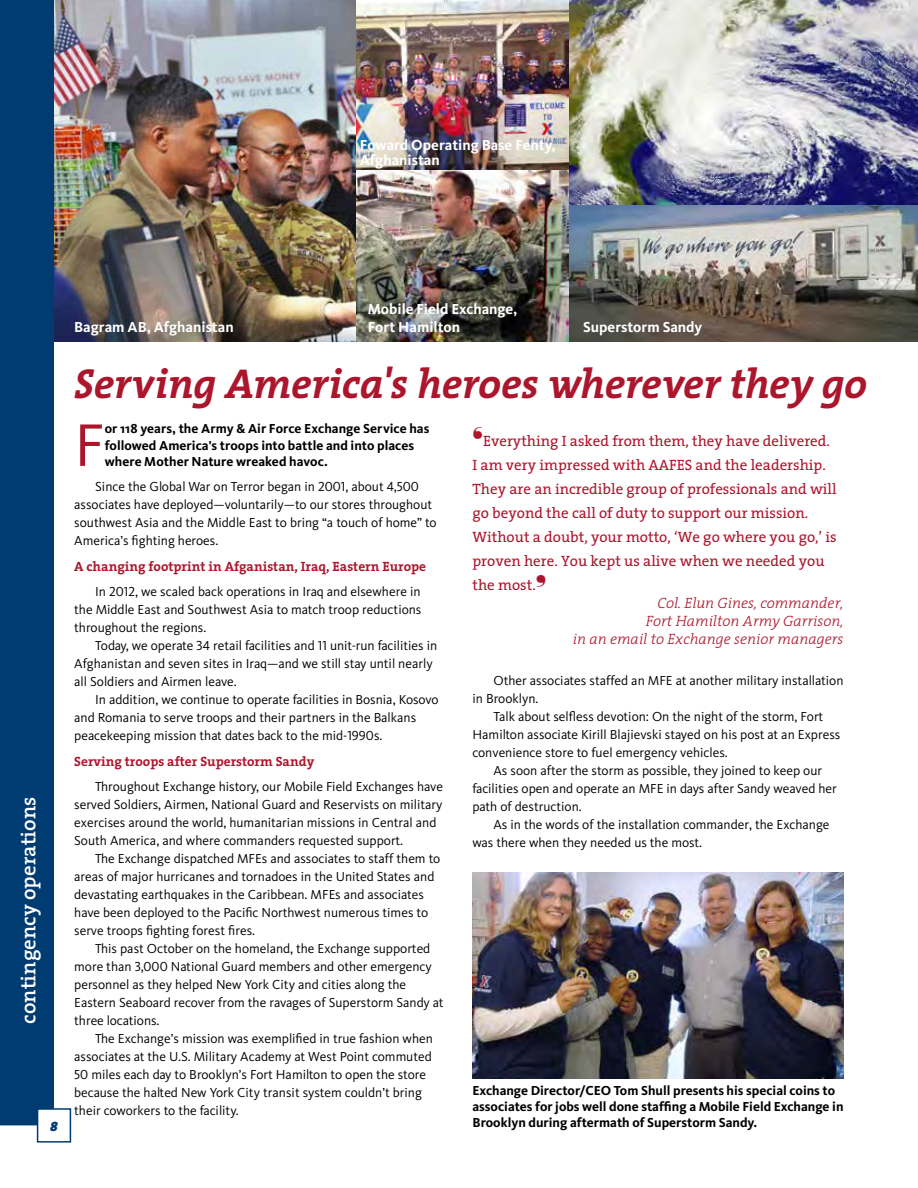
<style>
.page{position:relative;width:918px;height:1188px;background:#fff}
.page>*{position:absolute;margin:0;border:0;box-sizing:border-box;transform-origin:0 0}
.t1{font:62.1px "Kievit";color:#ac162c}
.t2{font:italic 700 42px "The Serif";letter-spacing:-.015em;color:#ac162c}
.t3{font:600 21px "The Serif";color:#fff}
.t4{font:15px/24px "The Serif";color:#ac162c}
.t5{font:700 15px/15px "Kievit Pro";color:#fff}
.t6{font:italic 300 15px/18px "The Serif";color:#ac162c;text-align:right}
.t7{font:100 15px "Kievit Pro";color:#fff}
.t8{font:13.5px/18px "Kievit";color:#000}
.t9{font:700 13.5px/16.2px "Kievit";color:#000}
.t10{font:700 13.5px "The Serif";color:#ac162c}
.t11{font:italic 13.5px "The Serif Black Expert";color:#003b71}
.s1{font-family:"Kievit Regular SC"}
</style>
<div class="page">
<img style="left:54px;top:0;width:864px;height:341px">
<div style="left:37px;top:1108px;width:34px;height:35px;border:2px solid #003b71"></div>
<div style="left:0;top:0;width:54px;height:1125px;background:#003b71"></div>
<img style="left:472px;top:872px;width:371px;height:206px">
<p class="t5" style="left:360px;top:137px;width:197px">Foward Operating Base Fenty,<br>Afghanistan</p>
<h3 class="t3" style="left:11px;top:1024px;width:228px;rotate:-90deg">contingency operations</h3>
<p class="t11" style="left:50px;top:1115px;width:9px">8</p>
<p class="t5" style="left:74px;top:320px;width:161px">Bagram AB, Afghanistan</p>
<p class="t5" style="left:368px;top:300px;width:151px;line-height:18px">Mobile Field Exchange,<br>Fort Hamilton</p>
<p class="t7" style="left:367px;top:312px;width:108px">Superstorm Sandy</p>
<p class="t5" style="left:583px;top:320px;width:121px">Superstorm Sandy</p>
<h2 class="t2" style="left:74px;top:349px;width:794px">Serving America's heroes wherever they go</h2>
<h1 class="t1" style="left:74px;top:407px;width:32px">F</h1>
<p class="t9" style="left:105px;top:421px;width:326px">or 118 years, the Army &amp; Air Force Exchange Service has followed America's troops into battle and into places where Mother Nature wreaked havoc.</p>
<p class="t8" style="left:74px;top:478px;width:364px;text-indent:21px">Since the Global War on Terror began in <span class="s1">2001</span>, about <span class="s1">4,500 </span>associates have deployed—voluntarily—to our stores throughout southwest Asia and the Middle East to bring “a touch of home” to America’s fighting heroes.</p>
<p class="t10" style="left:74px;top:555px;width:353px">A changing footprint in Afganistan, Iraq, Eastern Europe</p>
<p class="t8" style="left:74px;top:583px;width:349px;text-align:justify;text-indent:21px">In <span class="s1">2012</span>, we scaled back operations in Iraq and elsewhere in the Middle East and Southwest Asia to match troop reductions throughout the regions.</p>
<p class="t8" style="left:74px;top:637px;width:365px;text-indent:21px">Today, we operate <span class="s1">34</span> retail facilities and <span class="s1">11</span> unit-run facilities in<br>Afghanistan and seven sites in Iraq—and we still stay until nearly all Soldiers and Airmen leave.</p>
<p class="t8" style="left:74px;top:691px;width:366px;text-indent:21px">In addition, we continue to operate facilities in Bosnia, Kosovo and Romania to serve troops and their partners in the Balkans peacekeeping mission that dates back to the mid-<span class="s1">1990</span>s.</p>
<p class="t10" style="left:74px;top:750px;width:242px">Serving troops after Superstorm Sandy</p>
<p class="t8" style="left:74px;top:778px;width:370px;text-indent:21px">Throughout Exchange history, our Mobile Field Exchanges have served Soldiers, Airmen, National Guard and Reservists on military exercises around the world, humanitarian missions in Central and South America, and where commanders requested support.</p>
<p class="t8" style="left:74px;top:850px;width:368px;text-indent:21px">The Exchange dispatched MFEs and associates to staff them to areas of major hurricanes and tornadoes in the United States and devastating earthquakes in the Caribbean. MFEs and associates have been deployed to the Pacific Northwest numerous times to serve troops fighting forest fires.</p>
<p class="t8" style="left:74px;top:940px;width:371px;text-indent:21px">This past October on the homeland, the Exchange supported more than <span class="s1">3,000</span> National Guard members and other emergency personnel as they helped New York City and cities along the Eastern Seaboard recover from the ravages of Superstorm Sandy at three locations.</p>
<p class="t8" style="left:74px;top:1030px;width:360px;text-indent:21px">The Exchange’s mission was exemplified in true fashion when associates at the U.S. Military Academy at West Point commuted <span class="s1">50</span> miles each day to Brooklyn’s Fort Hamilton to open the store because the halted New York City transit system couldn’t bring their coworkers to the facility.</p>
<p class="t4" style="left:472px;top:429px;width:366px">❛Everything I asked from them, they have delivered.<br>I am very impressed with AAFES and the leadership.<br>They are an incredible group of professionals and will go beyond the call of duty to support our mission.<br>Without a doubt, your motto, ‘We go where you go,’ is proven here. You kept us alive when we needed you the most.❜</p>
<p class="t6" style="left:573px;top:593px;width:272px">Col. Elun Gines, commander,<br>Fort Hamilton Army Garrison,<br>in an email to Exchange senior managers</p>
<p class="t8" style="left:472px;top:671px;width:373px;text-indent:21px">Other associates staffed an MFE at another military installation in Brooklyn.</p>
<p class="t8" style="left:472px;top:707px;width:369px;text-indent:21px">Talk about selfless devotion: On the night of the storm, Fort<br>Hamilton associate Kirill Blajievski stayed on his post at an Express convenience store to fuel emergency vehicles.</p>
<p class="t8" style="left:472px;top:761px;width:366px;text-indent:21px">As soon after the storm as possible, they joined to keep our facilities open and operate an MFE in days after Sandy weaved her path of destruction.</p>
<p class="t8" style="left:472px;top:815px;width:358px;text-indent:21px">As in the words of the installation commander, the Exchange was there when they needed us the most.</p>
<p class="t9" style="left:472px;top:1082px;width:373px">Exchange Director/CEO Tom Shull presents his special coins to associates for jobs well done staffing a Mobile Field Exchange in<br>Brooklyn during aftermath of Superstorm Sandy.</p>
</div>
